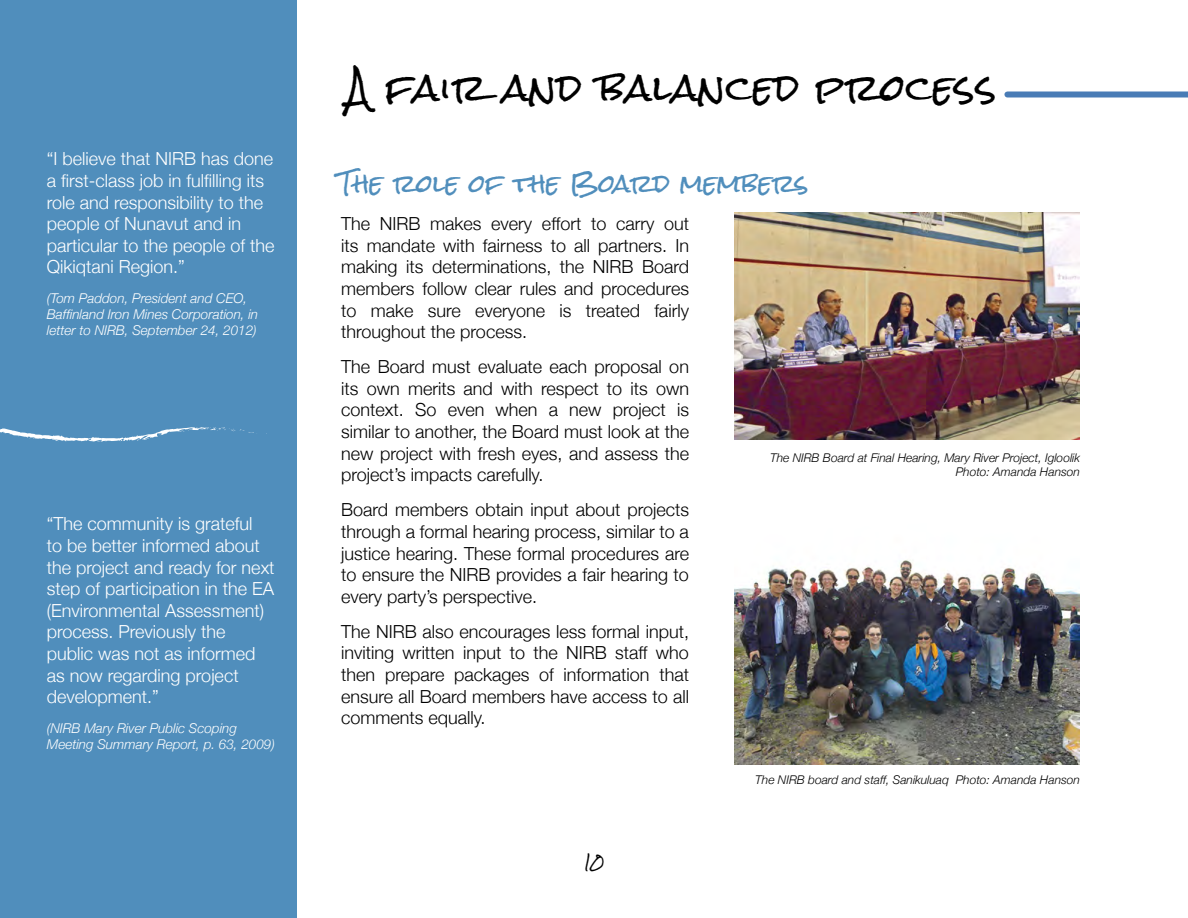
<style>
.page{position:relative;width:1188px;height:918px;background:#fff}
.page>*{position:absolute;margin:0;border:0;box-sizing:border-box;transform-origin:0 0}
.t1{font:36px "Rock Salt";letter-spacing:.02em;color:#000}
.t2{font:24px "Rock Salt";color:#508ebc}
.t3{font:300 18px/21.6px "Helvetica Neue";color:#000;text-align:justify}
.t4{font:300 18px/21.6px "Helvetica Neue";color:#fff}
.t5{font:15px "Rock Salt";color:#000}
.t6{font:italic 300 13.5px/16.2px "Helvetica Neue";color:#fff}
.t7{font:italic 300 12px/14.4px "Helvetica Neue";color:#000;text-align:right}
</style>
<div class="page">
<div style="left:0;top:0;width:297px;height:918px;background:#508ebc"></div>
<svg style="left:0;top:427px;width:254px;height:15px"></svg>
<img style="left:734px;top:213px;width:346px;height:226px">
<img style="left:734px;top:560px;width:346px;height:204px">
<div style="left:1007px;top:91px;width:181px;height:6px;background:#497cb6"></div>
<p class="t4" style="left:47px;top:147px;width:229px">“I believe that NIRB has done a first-class job in fulfilling its role and responsibility to the people of Nunavut and in particular to the people of the<br>Qikiqtani Region.”</p>
<p class="t6" style="left:47px;top:290px;width:213px">(Tom Paddon, President and CEO,<br>Baffinland Iron Mines Corporation, in letter to NIRB, September 24, 2012)</p>
<p class="t4" style="left:47px;top:512px;width:229px">“The community is grateful<br>to be better informed about the project and ready for next step of participation in the EA (Environmental Assessment) process. Previously the public was not as informed as now regarding project development.”</p>
<p class="t6" style="left:47px;top:719px;width:230px">(NIRB Mary River Public Scoping<br>Meeting Summary Report, p. 63, 2009)</p>
<h1 class="t1" style="left:347px;top:69px;width:651px">A fair and balanced process</h1>
<h2 class="t2" style="left:338px;top:171px;width:472px">The role of the Board members</h2>
<p class="t3" style="left:341px;top:212px;width:349px">The NIRB makes every effort to carry out its mandate with fairness to all partners. In making its determinations, the NIRB Board members follow clear rules and procedures to make sure everyone is treated fairly throughout the process.</p>
<p class="t3" style="left:341px;top:355px;width:349px">The Board must evaluate each proposal on its own merits and with respect to its own context. So even when a new project is similar to another, the Board must look at the new project with fresh eyes, and assess the project’s impacts carefully.</p>
<p class="t3" style="left:341px;top:498px;width:349px">Board members obtain input about projects through a formal hearing process, similar to a justice hearing. These formal procedures are to ensure the NIRB provides a fair hearing to every party’s perspective.</p>
<p class="t3" style="left:341px;top:620px;width:349px">The NIRB also encourages less formal input, inviting written input to the NIRB staff who then prepare packages of information that ensure all Board members have access to all comments equally.</p>
<p class="t5" style="left:583px;top:854px;width:23px">10</p>
<p class="t7" style="left:770px;top:450px;width:311px">The NIRB Board at Final Hearing, Mary River Project, Igloolik<br>Photo: Amanda Hanson</p>
<p class="t7" style="left:755px;top:772px;width:326px">The NIRB board and staff, Sanikuluaq Photo: Amanda Hanson</p>
</div>
